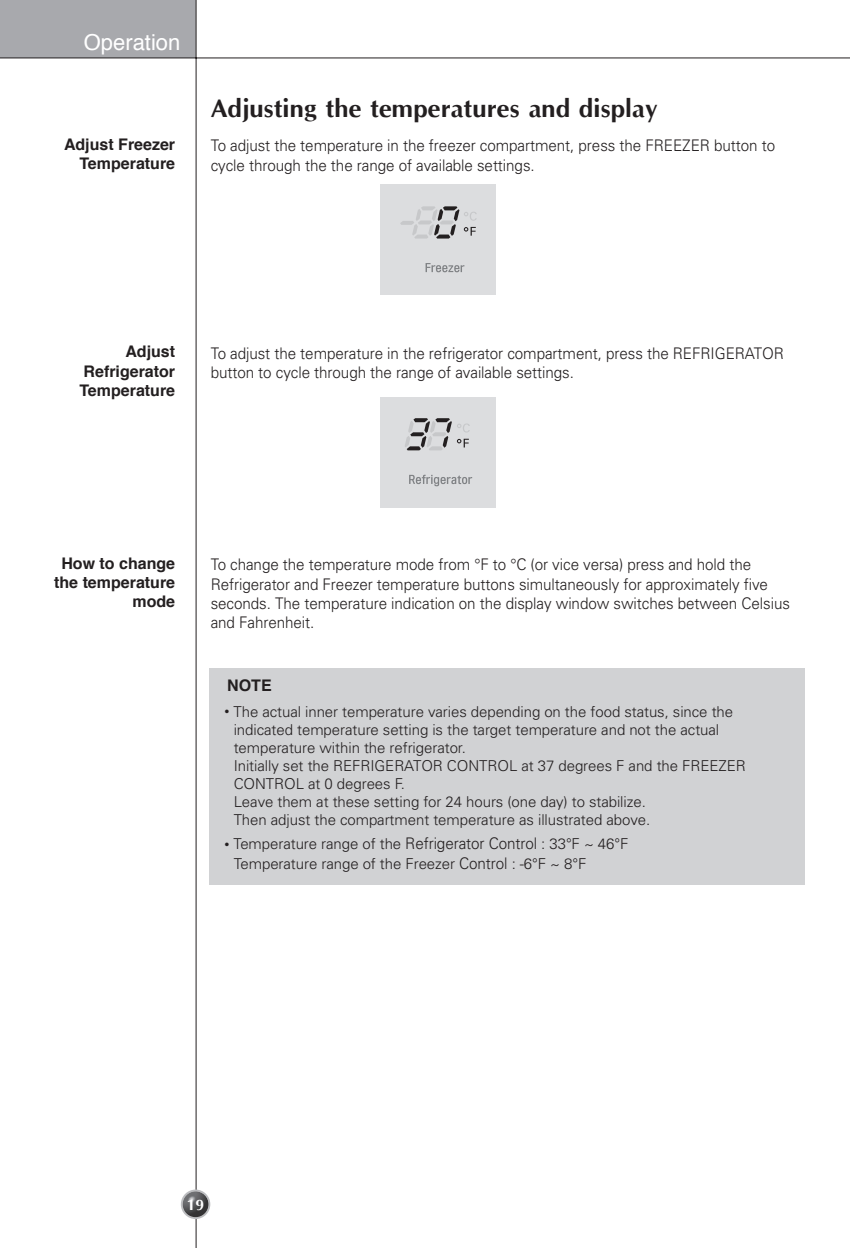
<style>
.page{position:relative;width:850px;height:1248px;background:#fff}
.page>*{position:absolute;margin:0;border:0;box-sizing:border-box;transform-origin:0 0}
.t1{font:700 26px "Optane";color:#231f20}
.t2{font:22px "Helvetica";color:#fff}
.t3{font:300 16px/19.2px "Univers";letter-spacing:-.005em;color:#231f20;scale:.95 1}
.t4{font:700 16px/19.2px "Helvetica";color:#231f20;text-align:right}
.t5{font:700 16px "Optane";color:#fff}
.t6{font:300 15px/18px "Univers";letter-spacing:-.005em;color:#231f20}
.s1{font-size:10px}
.s2{font-size:16px}
</style>
<div class="page">
<div style="left:0;top:1px;width:196px;height:56px;background:#a8a9ad"></div>
<hr style="left:196px;top:1px;width:1px;height:1247px;background:#231f20">
<hr style="left:0;top:57px;width:850px;height:1px;background:#231f20">
<svg style="left:181px;top:1190px;width:29px;height:29px"></svg>
<img style="left:183px;top:1191px;width:26px;height:26px;border-radius:50%">
<div style="left:381px;top:184px;width:115px;height:111px;background:#dcdddf"></div>
<div style="left:381px;top:397px;width:115px;height:111px;background:#dcdddf"></div>
<div style="left:209px;top:669px;width:596px;height:216px;background:#d1d2d4"></div>
<svg style="left:409px;top:475px;width:63px;height:11px"></svg>
<svg style="left:405px;top:418px;width:65px;height:32px"></svg>
<svg style="left:426px;top:263px;width:38px;height:9px"></svg>
<svg style="left:400px;top:206px;width:77px;height:33px"></svg>
<h2 class="t2" style="left:84px;top:33px;width:98px">Operation</h2>
<p class="t4" style="left:64px;top:136px;width:113px">Adjust Freezer<br>Temperature</p>
<h1 class="t1" style="left:211px;top:93px;width:449px">Adjusting the temperatures and display</h1>
<p class="t3" style="left:211px;top:138px;width:596px">To adjust the temperature in the freezer compartment, press the FREEZER button to cycle through the the range of available settings.</p>
<p class="t4" style="left:79px;top:343px;width:97px;text-align:justify;text-indent:46px">Adjust Refrigerator Temperature</p>
<p class="t3" style="left:211px;top:345px;width:605px">To adjust the temperature in the refrigerator compartment, press the REFRIGERATOR button to cycle through the range of available settings.</p>
<p class="t4" style="left:54px;top:555px;width:122px">How to change the temperature mode</p>
<p class="t3" style="left:211px;top:556px;width:611px">To change the temperature mode from °F to °C (or vice versa) press and hold the Refrigerator and Freezer temperature buttons simultaneously for approximately five seconds. The temperature indication on the display window switches between Celsius and Fahrenheit.</p>
<p class="t4" style="left:227px;top:677px;width:46px">NOTE</p>
<p class="t6" style="left:234px;top:704px;width:514px;text-indent:-9px"><span class="s1">•</span> The actual inner temperature varies depending on the food status, since the indicated temperature setting is the target temperature and not the actual temperature within the refrigerator.<br>Initially set the REFRIGERATOR CONTROL at 37 degrees F and the FREEZER CONTROL at 0 degrees F.<br>Leave them at these setting for 24 hours (one day) to stabilize.<br>Then adjust the compartment temperature as illustrated above.</p>
<p class="t6" style="left:234px;top:836px;width:396px;line-height:19.2px;text-indent:-9px"><span class="s1">•</span> Temperature range of the <span class="s2">Refrigerator Control</span> : 33 F ~ 46 F<br>Temperature range of the Freezer <span class="s2">Control</span> : -6 F ~ 8 F</p>
<p class="t5" style="left:187px;top:1195px;width:19px">19</p>
</div>
